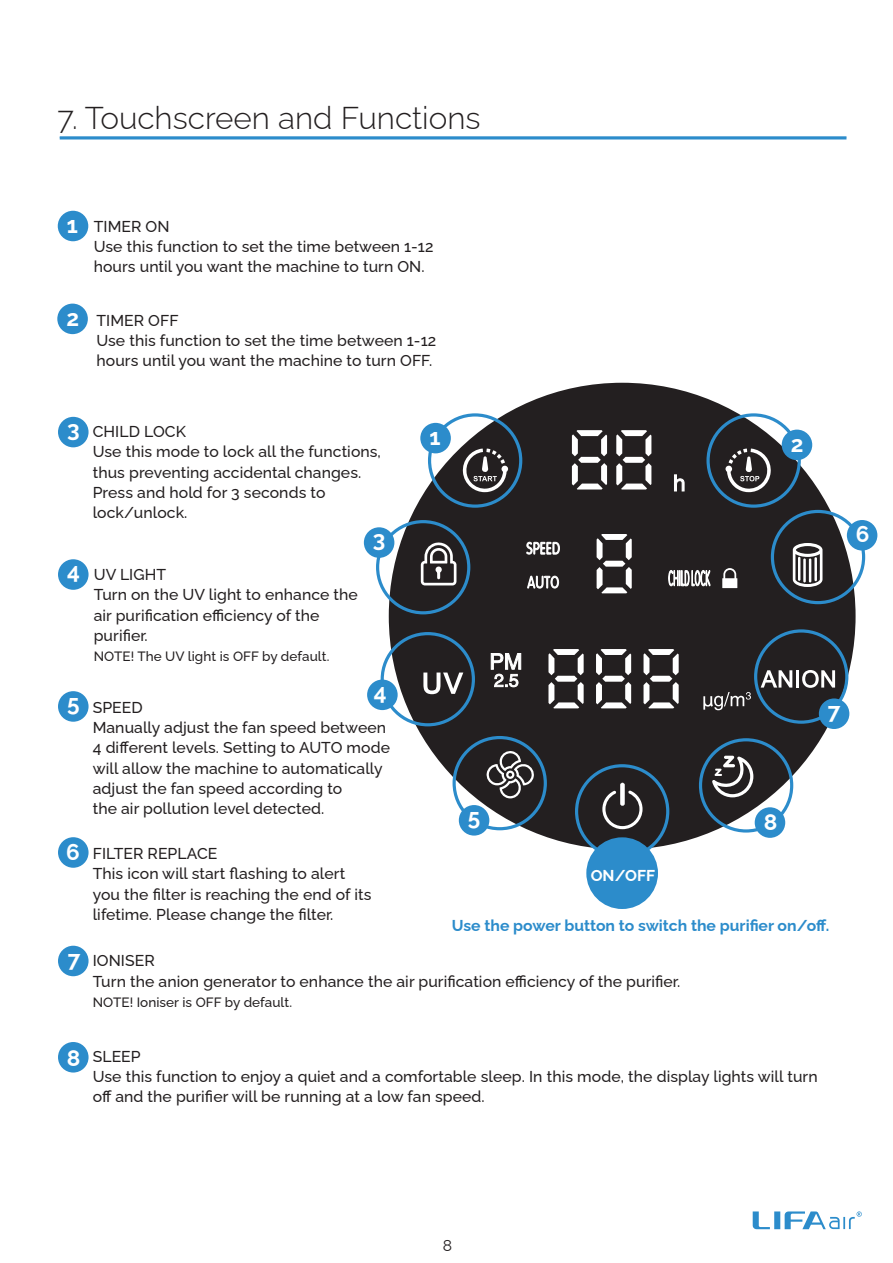
<style>
.page{position:relative;width:893px;height:1263px;background:#fff}
.page>*{position:absolute;margin:0;border:0;box-sizing:border-box;transform-origin:0 0}
.t1{font:300 31.5px "Raleway";color:#231f20}
.t2{font:700 22.5px "Raleway";color:#fff}
.t3{font:500 15.75px/20.2px "Raleway";letter-spacing:.005em;color:#231f20}
.t4{font:700 15.75px "Raleway";color:#2c8ccb}
.t5{font:700 15.75px "Raleway";color:#fff}
.t6{font:15.75px "Raleway";color:#231f20}
.t7{font:500 13.5px "Raleway";letter-spacing:.005em;color:#231f20}
</style>
<div class="page">
<hr style="left:60px;top:136px;width:786px;height:3px;background:#2c8ccb">
<div style="left:58px;top:417px;width:31px;height:30px;background:#2c8ccb;border-radius:50%"></div>
<div style="left:58px;top:559px;width:31px;height:31px;background:#2c8ccb;border-radius:50%"></div>
<div style="left:58px;top:691px;width:31px;height:31px;background:#2c8ccb;border-radius:50%"></div>
<div style="left:58px;top:837px;width:31px;height:31px;background:#2c8ccb;border-radius:50%"></div>
<div style="left:58px;top:946px;width:31px;height:30px;background:#2c8ccb;border-radius:50%"></div>
<div style="left:58px;top:1042px;width:31px;height:30px;background:#2c8ccb;border-radius:50%"></div>
<div style="left:58px;top:211px;width:30px;height:30px;background:#2c8ccb;border-radius:50%"></div>
<div style="left:57px;top:304px;width:31px;height:30px;background:#2c8ccb;border-radius:50%"></div>
<div style="left:389px;top:383px;width:467px;height:466px;background:#231f20;border-radius:50%"></div>
<svg style="left:486px;top:750px;width:49px;height:48px"></svg>
<svg style="left:793px;top:543px;width:29px;height:44px"></svg>
<hr style="left:798px;top:557px;width:2px;height:24px;background:#fff">
<hr style="left:803px;top:558px;width:3px;height:24px;background:#fff">
<hr style="left:809px;top:558px;width:2px;height:24px;background:#fff">
<hr style="left:814px;top:557px;width:3px;height:24px;background:#fff">
<svg style="left:423px;top:672px;width:40px;height:22px"></svg>
<svg style="left:761px;top:670px;width:31px;height:17px"></svg>
<hr style="left:796px;top:670px;width:3px;height:17px;background:#fff">
<svg style="left:802px;top:670px;width:33px;height:18px"></svg>
<svg style="left:421px;top:542px;width:35px;height:43px"></svg>
<svg style="left:602px;top:790px;width:40px;height:39px"></svg>
<div style="left:620px;top:783px;width:5px;height:23px;background:#fff;border-radius:2px"></div>
<svg style="left:712px;top:756px;width:41px;height:41px"></svg>
<svg style="left:462px;top:448px;width:46px;height:44px"></svg>
<svg style="left:725px;top:448px;width:46px;height:44px"></svg>
<svg style="left:572px;top:430px;width:35px;height:59px"></svg>
<svg style="left:597px;top:534px;width:35px;height:59px"></svg>
<svg style="left:548px;top:649px;width:36px;height:59px"></svg>
<svg style="left:596px;top:649px;width:35px;height:59px"></svg>
<svg style="left:643px;top:649px;width:36px;height:59px"></svg>
<svg style="left:616px;top:430px;width:35px;height:59px"></svg>
<svg style="left:722px;top:568px;width:15px;height:20px"></svg>
<svg style="left:674px;top:475px;width:10px;height:16px"></svg>
<svg style="left:491px;top:653px;width:30px;height:34px"></svg>
<svg style="left:668px;top:570px;width:42px;height:16px"></svg>
<svg style="left:526px;top:542px;width:34px;height:12px"></svg>
<svg style="left:527px;top:575px;width:32px;height:14px"></svg>
<svg style="left:703px;top:692px;width:48px;height:18px"></svg>
<div style="left:428px;top:413px;width:94px;height:95px;border:3px solid #2c8ccb;border-radius:50%"></div>
<div style="left:706px;top:413px;width:95px;height:95px;border:3px solid #2c8ccb;border-radius:50%"></div>
<div style="left:420px;top:423px;width:31px;height:30px;background:#2c8ccb;border-radius:50%"></div>
<div style="left:376px;top:520px;width:94px;height:94px;border:3px solid #2c8ccb;border-radius:50%"></div>
<div style="left:364px;top:527px;width:30px;height:31px;background:#2c8ccb;border-radius:50%"></div>
<div style="left:381px;top:632px;width:94px;height:94px;border:3px solid #2c8ccb;border-radius:50%"></div>
<div style="left:367px;top:679px;width:31px;height:31px;background:#2c8ccb;border-radius:50%"></div>
<div style="left:453px;top:736px;width:94px;height:94px;border:3px solid #2c8ccb;border-radius:50%"></div>
<div style="left:575px;top:764px;width:94px;height:94px;border:3px solid #2c8ccb;border-radius:50%"></div>
<div style="left:588px;top:838px;width:69px;height:70px;background:#2c8ccb;border-radius:50%"></div>
<div style="left:586px;top:837px;width:72px;height:72px;border:2px solid #2c8ccb;border-radius:50%"></div>
<div style="left:459px;top:805px;width:30px;height:30px;background:#2c8ccb;border-radius:50%"></div>
<div style="left:699px;top:738px;width:94px;height:94px;border:3px solid #2c8ccb;border-radius:50%"></div>
<div style="left:755px;top:807px;width:30px;height:31px;background:#2c8ccb;border-radius:50%"></div>
<div style="left:754px;top:629px;width:94px;height:95px;border:3px solid #2c8ccb;border-radius:50%"></div>
<div style="left:819px;top:698px;width:30px;height:31px;background:#2c8ccb;border-radius:50%"></div>
<div style="left:771px;top:510px;width:94px;height:94px;border:3px solid #2c8ccb;border-radius:50%"></div>
<div style="left:847px;top:520px;width:30px;height:30px;background:#2c8ccb;border-radius:50%"></div>
<div style="left:782px;top:430px;width:30px;height:30px;background:#2c8ccb;border-radius:50%"></div>
<svg style="left:753px;top:1211px;width:109px;height:18px"></svg>
<h1 class="t1" style="left:57px;top:93px;width:425px">7. Touchscreen and Functions</h1>
<h2 class="t2" style="left:67px;top:207px;width:13px">1</h2>
<h2 class="t2" style="left:66px;top:300px;width:14px">2</h2>
<p class="t3" style="left:94px;top:215px;width:341px">TIMER ON<br>Use this function to set the time between 1-12 hours until you want the machine to turn ON.</p>
<p class="t3" style="left:96px;top:308px;width:341px">TIMER OFF<br>Use this function to set the time between 1-12 hours until you want the machine to turn OFF.</p>
<h2 class="t2" style="left:67px;top:411px;width:14px">3</h2>
<p class="t3" style="left:93px;top:420px;width:290px">CHILD LOCK<br>Use this mode to lock all the functions, thus preventing accidental changes.<br>Press and hold for 3 seconds to lock/unlock.</p>
<h2 class="t2" style="left:429px;top:419px;width:13px">1</h2>
<h2 class="t2" style="left:791px;top:426px;width:14px">2</h2>
<h2 class="t2" style="left:373px;top:521px;width:14px">3</h2>
<h2 class="t2" style="left:856px;top:516px;width:15px">6</h2>
<h2 class="t2" style="left:67px;top:553px;width:14px">4</h2>
<p class="t3" style="left:94px;top:563px;width:266px">UV LIGHT<br>Turn on the UV light to enhance the air purification efficiency of the purifier.</p>
<p class="t7" style="left:94px;top:645px;width:237px">NOTE! The UV light is OFF by default.</p>
<h2 class="t2" style="left:67px;top:685px;width:14px">5</h2>
<h2 class="t2" style="left:374px;top:674px;width:14px">4</h2>
<p class="t3" style="left:93px;top:695px;width:299px">SPEED<br>Manually adjust the fan speed between<br>4 different levels. Setting to AUTO mode will allow the machine to automatically adjust the fan speed according to<br>the air pollution level detected.</p>
<h2 class="t2" style="left:468px;top:799px;width:14px">5</h2>
<h2 class="t2" style="left:764px;top:804px;width:15px">8</h2>
<h2 class="t2" style="left:828px;top:693px;width:14px">7</h2>
<h2 class="t2" style="left:66px;top:834px;width:15px">6</h2>
<p class="t3" style="left:93px;top:842px;width:280px">FILTER REPLACE<br>This icon will start flashing to alert you the filter is reaching the end of its lifetime. Please change the filter.</p>
<p class="t5" style="left:591px;top:863px;width:66px">ON/OFF</p>
<p class="t4" style="left:452px;top:913px;width:379px">Use the power button to switch the purifier on/off.</p>
<h2 class="t2" style="left:68px;top:941px;width:14px">7</h2>
<p class="t3" style="left:93px;top:949px;width:589px">IONISER<br>Turn the anion generator to enhance the air purification efficiency of the purifier.</p>
<p class="t7" style="left:93px;top:991px;width:201px">NOTE! Ioniser is OFF by default.</p>
<h2 class="t2" style="left:67px;top:1040px;width:15px">8</h2>
<p class="t3" style="left:93px;top:1044px;width:726px">SLEEP<br>Use this function to enjoy a quiet and a comfortable sleep. In this mode, the display lights will turn off and the purifier will be running at a low fan speed.</p>
<p class="t6" style="left:443px;top:1232px;width:11px">8</p>
</div>
